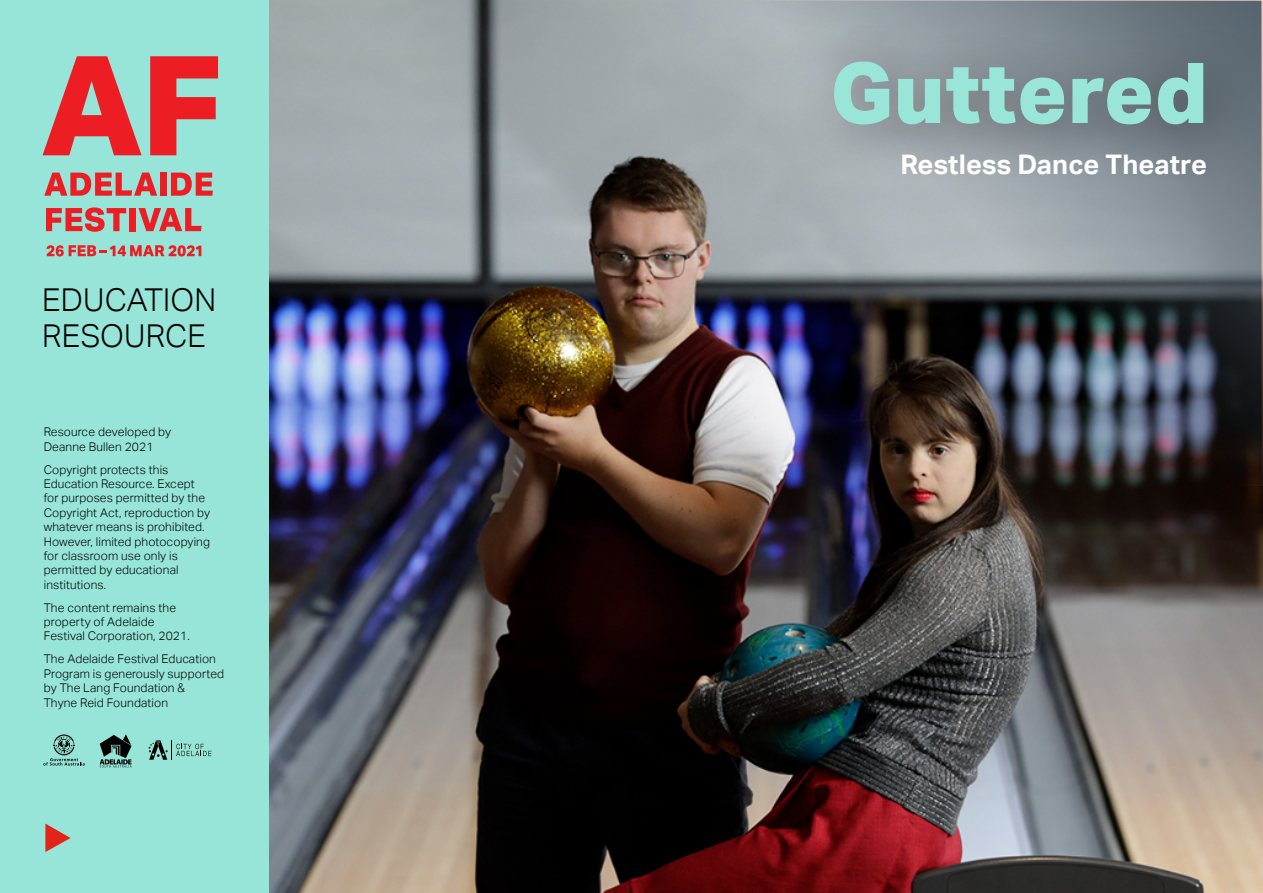
<style>
.page{position:relative;width:1263px;height:893px;background:#fff}
.page>*{position:absolute;margin:0;border:0;box-sizing:border-box;transform-origin:0 0}
.t1{font:800 84px "Aktiv Grotesk Trial";letter-spacing:.005em;color:#99e6d8}
.t2{font:300 31.5px/36px "Aktiv Grotesk Trial";letter-spacing:.005em;color:#000}
.t3{font:700 27px "Aktiv Grotesk Trial";letter-spacing:.005em;color:#fff}
.t4{font:300 12px/14.4px "Aktiv Grotesk Trial";letter-spacing:.01em;color:#000}
</style>
<div class="page">
<div style="left:1px;top:0;width:269px;height:893px;background:#96e5d8"></div>
<img style="left:270px;top:0;width:993px;height:893px">
<img style="left:472px;top:0;width:791px;height:486px">
<div style="left:790px;top:17px;width:473px;height:172px;background:#000;opacity:.3"></div>
<svg style="left:45px;top:824px;width:26px;height:28px"></svg>
<svg style="left:43px;top:56px;width:99px;height:99px"></svg>
<svg style="left:150px;top:56px;width:68px;height:99px"></svg>
<svg style="left:44px;top:173px;width:113px;height:23px"></svg>
<div style="left:160px;top:173px;width:6px;height:23px;background:#ed1d24"></div>
<svg style="left:171px;top:173px;width:42px;height:23px"></svg>
<svg style="left:46px;top:207px;width:80px;height:25px"></svg>
<div style="left:129px;top:208px;width:7px;height:23px;background:#ed1d24"></div>
<svg style="left:139px;top:208px;width:63px;height:23px"></svg>
<svg style="left:46px;top:245px;width:155px;height:12px"></svg>
<svg style="left:43px;top:734px;width:42px;height:32px"></svg>
<svg style="left:100px;top:734px;width:32px;height:33px"></svg>
<svg style="left:149px;top:740px;width:62px;height:20px"></svg>
<h2 class="t2" style="left:42px;top:282px;width:175px">EDUCATION<br>RESOURCE</h2>
<p class="t4" style="left:44px;top:425px;width:129px">Resource developed by<br>Deanne Bullen 2021</p>
<p class="t4" style="left:44px;top:462px;width:168px">Copyright protects this<br>Education Resource. Except for purposes permitted by the<br>Copyright Act, reproduction by whatever means is prohibited.<br>However, limited photocopying for classroom use only is permitted by educational institutions.</p>
<p class="t4" style="left:44px;top:600px;width:148px">The content remains the property of Adelaide<br>Festival Corporation, 2021.</p>
<p class="t4" style="left:44px;top:652px;width:182px">The Adelaide Festival Education<br>Program is generously supported by The Lang Foundation &amp;<br>Thyne Reid Foundation</p>
<h1 class="t1" style="left:830px;top:39px;width:379px">Guttered</h1>
<h3 class="t3" style="left:900px;top:149px;width:308px">Restless Dance Theatre</h3>
</div>
